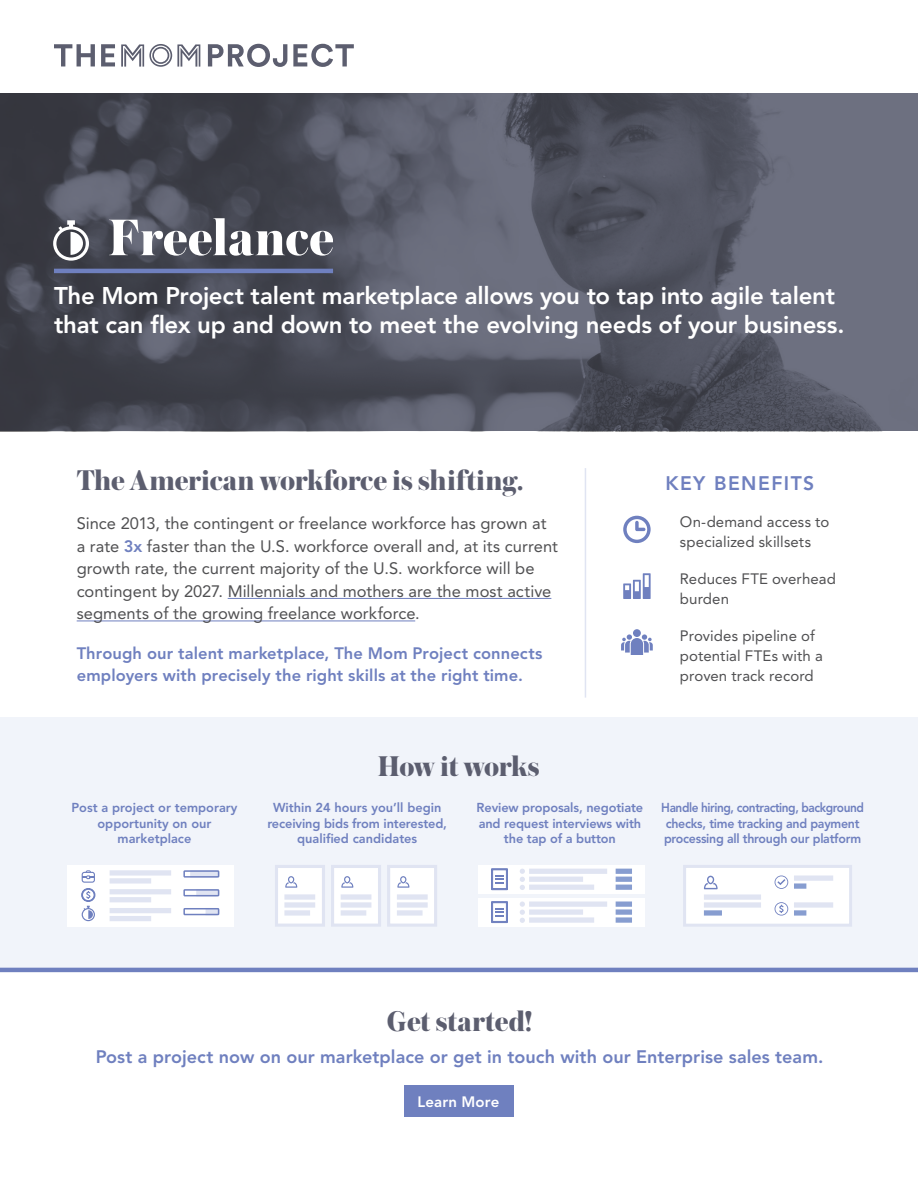
<style>
.page{position:relative;width:918px;height:1188px;background:#fff}
.page>*{position:absolute;margin:0;border:0;box-sizing:border-box;transform-origin:0 0}
.t1{font:800 54px "Austin";letter-spacing:.01em;color:#fff}
.t2{font:800 30px "Austin";letter-spacing:-.005em;color:#5c5e6f}
.t3{font:800 24px/28.8px "Avenir LT Std";letter-spacing:-.01em;color:#fff}
.t4{font:800 19.5px "Avenir LT Std";letter-spacing:.075em;color:#6f80bf}
.t5{font:800 18px "Avenir LT Std";letter-spacing:.005em;color:#6f80bf}
.t6{font:16.5px/22.5px "Avenir LT Std";letter-spacing:.005em;color:#505052}
.t7{font:800 16.5px/22.5px "Avenir LT Std";letter-spacing:.005em;color:#6f80bf}
.t8{font:15px/20px "Avenir LT Std";letter-spacing:.005em;color:#505052}
.t9{font:800 15px "Avenir LT Std";letter-spacing:.01em;color:#fff}
.t10{font:800 12.9px/15.5px "Avenir LT Std";letter-spacing:-.01em;color:#6f80bf;text-align:center}
.t11{font:800 12.9px/15.5px "Avenir LT Std";letter-spacing:-.01em;color:#6f80bf;scale:.92 1}
.s1{font-weight:800;color:#6f80bf}
</style>
<div class="page">
<svg style="left:0;top:94px;width:918px;height:337px;background:#535662"></svg>
<div style="left:0;top:717px;width:918px;height:251px;background:#f1f4fa"></div>
<svg style="left:121px;top:44px;width:79px;height:23px"></svg>
<svg style="left:54px;top:44px;width:41px;height:22px"></svg>
<svg style="left:101px;top:44px;width:14px;height:22px"></svg>
<svg style="left:208px;top:44px;width:146px;height:23px"></svg>
<hr style="left:54px;top:269px;width:279px;height:4px;background:#6f80bf">
<hr style="left:228px;top:598px;width:323px;height:1px;background:#6f80bf">
<hr style="left:77px;top:620px;width:338px;height:1px;background:#6f80bf">
<svg style="left:53px;top:220px;width:36px;height:41px"></svg>
<div style="left:479px;top:865px;width:166px;height:29px;background:#fff"></div>
<div style="left:67px;top:865px;width:166px;height:62px;background:#fff"></div>
<div style="left:479px;top:898px;width:166px;height:29px;background:#fff"></div>
<div style="left:683px;top:865px;width:169px;height:62px;background:#fff;border:3px solid #e0e4f2"></div>
<div style="left:794px;top:876px;width:39px;height:5px;background:#e0e4f2"></div>
<div style="left:794px;top:883px;width:12px;height:6px;background:#879dd0"></div>
<svg style="left:775px;top:876px;width:13px;height:13px"></svg>
<svg style="left:775px;top:902px;width:13px;height:14px"></svg>
<div style="left:794px;top:902px;width:39px;height:6px;background:#e0e4f2"></div>
<div style="left:794px;top:910px;width:12px;height:6px;background:#879dd0"></div>
<svg style="left:704px;top:876px;width:14px;height:13px"></svg>
<div style="left:704px;top:902px;width:57px;height:6px;background:#e0e4f2"></div>
<div style="left:704px;top:910px;width:18px;height:6px;background:#879dd0"></div>
<div style="left:704px;top:894px;width:57px;height:6px;background:#e0e4f2"></div>
<div style="left:275px;top:865px;width:50px;height:62px;background:#fff;border:3px solid #e0e4f2"></div>
<svg style="left:285px;top:876px;width:12px;height:12px"></svg>
<div style="left:331px;top:865px;width:50px;height:62px;background:#fff;border:3px solid #e0e4f2"></div>
<svg style="left:341px;top:876px;width:12px;height:12px"></svg>
<div style="left:387px;top:865px;width:50px;height:62px;background:#fff;border:3px solid #e0e4f2"></div>
<svg style="left:397px;top:876px;width:12px;height:12px"></svg>
<div style="left:397px;top:894px;width:31px;height:6px;background:#e0e4f2"></div>
<div style="left:397px;top:902px;width:31px;height:6px;background:#e0e4f2"></div>
<div style="left:397px;top:910px;width:26px;height:6px;background:#e0e4f2"></div>
<div style="left:341px;top:894px;width:30px;height:6px;background:#e0e4f2"></div>
<div style="left:341px;top:902px;width:30px;height:6px;background:#e0e4f2"></div>
<div style="left:341px;top:910px;width:25px;height:6px;background:#e0e4f2"></div>
<div style="left:284px;top:894px;width:31px;height:6px;background:#e0e4f2"></div>
<div style="left:284px;top:902px;width:31px;height:6px;background:#e0e4f2"></div>
<div style="left:284px;top:910px;width:26px;height:6px;background:#e0e4f2"></div>
<svg style="left:81px;top:870px;width:14px;height:51px"></svg>
<svg style="left:190px;top:873px;width:26px;height:2px"></svg>
<div style="left:183px;top:870px;width:36px;height:8px;border:2px solid #6f80bf"></div>
<div style="left:110px;top:870px;width:61px;height:6px;background:#e0e4f2"></div>
<div style="left:110px;top:878px;width:41px;height:6px;background:#e0e4f2"></div>
<svg style="left:196px;top:892px;width:20px;height:1px"></svg>
<div style="left:183px;top:889px;width:36px;height:7px;border:2px solid #6f80bf"></div>
<div style="left:110px;top:889px;width:61px;height:5px;background:#e0e4f2"></div>
<div style="left:110px;top:897px;width:41px;height:5px;background:#e0e4f2"></div>
<div style="left:183px;top:908px;width:36px;height:7px;border:2px solid #6f80bf"></div>
<div style="left:110px;top:908px;width:61px;height:5px;background:#e0e4f2"></div>
<div style="left:110px;top:916px;width:41px;height:5px;background:#e0e4f2"></div>
<svg style="left:491px;top:869px;width:17px;height:21px"></svg>
<div style="left:529px;top:869px;width:78px;height:5px;background:#e0e4f2"></div>
<div style="left:616px;top:869px;width:16px;height:5px;background:#879dd0"></div>
<div style="left:529px;top:877px;width:54px;height:5px;background:#e0e4f2"></div>
<div style="left:616px;top:877px;width:16px;height:5px;background:#879dd0"></div>
<div style="left:529px;top:885px;width:65px;height:5px;background:#e0e4f2"></div>
<div style="left:616px;top:885px;width:16px;height:5px;background:#879dd0"></div>
<svg style="left:520px;top:869px;width:5px;height:21px"></svg>
<svg style="left:491px;top:901px;width:17px;height:22px"></svg>
<div style="left:529px;top:902px;width:78px;height:5px;background:#e0e4f2"></div>
<div style="left:616px;top:902px;width:16px;height:5px;background:#879dd0"></div>
<div style="left:529px;top:909px;width:54px;height:6px;background:#e0e4f2"></div>
<div style="left:616px;top:909px;width:16px;height:6px;background:#879dd0"></div>
<div style="left:529px;top:917px;width:65px;height:6px;background:#e0e4f2"></div>
<div style="left:616px;top:917px;width:16px;height:6px;background:#879dd0"></div>
<svg style="left:520px;top:902px;width:5px;height:21px"></svg>
<svg style="left:623px;top:573px;width:28px;height:26px"></svg>
<svg style="left:621px;top:629px;width:32px;height:26px"></svg>
<svg style="left:623px;top:516px;width:28px;height:27px"></svg>
<hr style="left:585px;top:468px;width:1px;height:230px;background:#e0e4f2">
<hr style="left:0;top:968px;width:918px;height:4px;background:#6f80bf">
<div style="left:404px;top:1085px;width:110px;height:32px;background:#6f80bf"></div>
<h1 class="t1" style="left:108px;top:198px;width:227px">Freelance</h1>
<h3 class="t3" style="left:54px;top:282px;width:792px">The Mom Project talent marketplace allows you to tap into agile talent that can flex up and down to meet the evolving needs of your business.</h3>
<h2 class="t2" style="left:77px;top:458px;width:448px">The American workforce is shifting.</h2>
<p class="t6" style="left:77px;top:512px;width:483px">Since 2013, the contingent or freelance workforce has grown at a rate <span class="s1">3x</span> faster than the U.S. workforce overall and, at its current growth rate, the current majority of the U.S. workforce will be contingent by 2027. Millennials and mothers are the most active segments of the growing freelance workforce.</p>
<p class="t7" style="left:77px;top:642px;width:467px">Through our talent marketplace, The Mom Project connects employers with precisely the right skills at the right time.</p>
<h2 class="t2" style="left:378px;top:745px;width:164px">How it works</h2>
<p class="t4" style="left:665px;top:472px;width:150px">KEY BENEFITS</p>
<p class="t8" style="left:680px;top:512px;width:151px">On-demand access to specialized skillsets</p>
<p class="t8" style="left:680px;top:569px;width:157px">Reduces FTE overhead burden</p>
<p class="t8" style="left:680px;top:626px;width:144px">Provides pipeline of potential FTEs with a proven track record</p>
<p class="t10" style="left:72px;top:800px;width:167px">Post a project or temporary opportunity on our marketplace</p>
<p class="t10" style="left:267px;top:800px;width:181px">Within 24 hours you’ll begin receiving bids from interested, qualified candidates</p>
<p class="t10" style="left:477px;top:800px;width:168px">Review proposals, negotiate and request interviews with the tap of a button</p>
<p class="t11" style="left:661px;top:800px;width:222px">Handle hiring, contracting, background checks, time tracking and payment processing all through our platform</p>
<h2 class="t2" style="left:387px;top:1000px;width:147px">Get started!</h2>
<p class="t5" style="left:96px;top:1046px;width:729px">Post a project now on our marketplace or get in touch with our Enterprise sales team.</p>
<p class="t9" style="left:418px;top:1092px;width:83px">Learn More</p>
</div>
